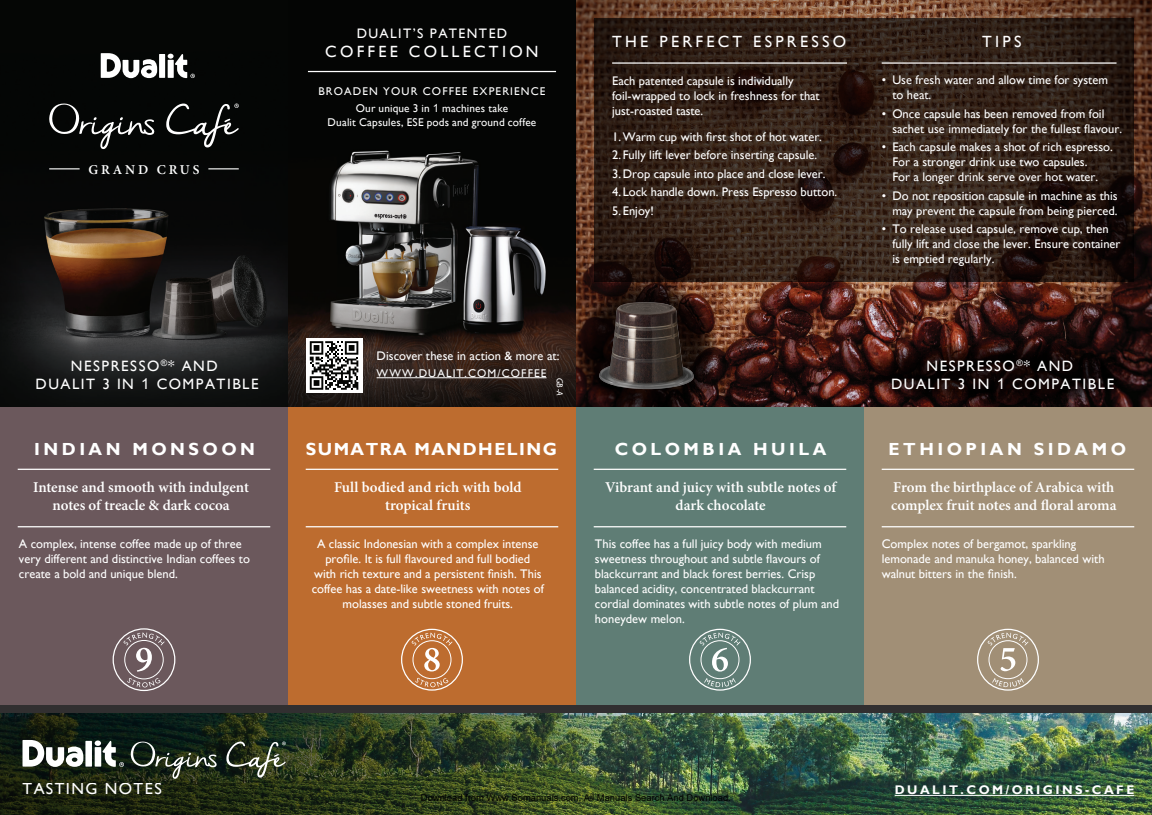
<style>
.page{position:relative;width:1152px;height:815px;background:#fff}
.page>*{position:absolute;margin:0;border:0;box-sizing:border-box;transform-origin:0 0}
.t1{font:700 17.5px "Gill Sans";letter-spacing:.2em;color:#fff}
.t2{font:700 17.5px "Gill Sans";letter-spacing:.085em;color:#fff}
.t3{font:16.25px "Gill Sans";letter-spacing:.2em;color:#fff}
.t4{font:16.25px "Gill Sans";letter-spacing:.085em;color:#fff}
.t5{font:600 15px/18px "Minion Pro";color:#fff;text-align:center}
.t6{font:15px "Gill Sans";letter-spacing:.1em;color:#fff}
.t7{font:13.75px "Gill Sans";letter-spacing:.1em;color:#fff}
.t8{font:600 13.5px "Minion Pro";letter-spacing:.21em;color:#fff}
.t9{font:12.5px/15px "Gill Sans";color:#fff}
.t10{font:700 12.5px "Gill Sans";letter-spacing:.2em;color:#fff}
.t11{font:11.25px/13.5px "Gill Sans";letter-spacing:.01em;color:#fff;text-align:center}
.t12{font:11.25px "Gill Sans";letter-spacing:.1em;color:#fff}
.t13{font:9.38px "Arial";color:#000}
.t14{font:italic 8.75px "Gill Sans";color:#fff}
.s1{font-family:"Arial"}
</style>
<div class="page">
<img style="left:576px;top:0;width:576px;height:407px">
<svg style="left:594px;top:18px;width:540px;height:264px;background:#2e1e16"></svg>
<svg style="left:576px;top:280px;width:142px;height:142px;background:#23100d"></svg>
<svg style="left:856px;top:341px;width:286px;height:65px;background:#170908"></svg>
<img style="left:0;top:712px;width:1152px;height:103px">
<img style="left:288px;top:0;width:288px;height:407px">
<img style="left:0;top:0;width:288px;height:407px">
<div style="left:858px;top:407px;width:294px;height:302px;background:#a18f76"></div>
<div style="left:571px;top:407px;width:293px;height:302px;background:#5f7d75"></div>
<div style="left:283px;top:407px;width:293px;height:302px;background:#bd6c2f"></div>
<div style="left:0;top:407px;width:288px;height:302px;background:#6b585c"></div>
<div style="left:689px;top:629px;width:62px;height:62px;border:1px solid #fff;border-radius:50%"></div>
<div style="left:700px;top:640px;width:39px;height:39px;border:1px solid #fff;border-radius:50%"></div>
<svg style="left:704px;top:678px;width:32px;height:9px"></svg>
<svg style="left:699px;top:633px;width:41px;height:39px"></svg>
<div style="left:977px;top:629px;width:62px;height:62px;border:1px solid #fff;border-radius:50%"></div>
<div style="left:988px;top:640px;width:39px;height:39px;border:1px solid #fff;border-radius:50%"></div>
<svg style="left:992px;top:678px;width:31px;height:9px"></svg>
<svg style="left:987px;top:633px;width:41px;height:38px"></svg>
<div style="left:401px;top:629px;width:62px;height:62px;border:1px solid #fff;border-radius:50%"></div>
<div style="left:412px;top:640px;width:39px;height:39px;border:1px solid #fff;border-radius:50%"></div>
<svg style="left:415px;top:678px;width:33px;height:9px"></svg>
<svg style="left:412px;top:633px;width:40px;height:38px"></svg>
<hr style="left:376px;top:377px;width:170px;height:1px;background:#fff">
<div style="left:306px;top:338px;width:56px;height:55px;background:#fff"></div>
<div style="left:0;top:705px;width:1152px;height:7px;background:#312f30"></div>
<hr style="left:612px;top:62px;width:235px;height:2px;background:#fff">
<img style="left:599px;top:296px;width:94px;height:96px">
<hr style="left:881px;top:62px;width:235px;height:2px;background:#fff">
<hr style="left:306px;top:469px;width:252px;height:1px;background:#fff">
<hr style="left:594px;top:469px;width:252px;height:1px;background:#fff">
<hr style="left:881px;top:469px;width:253px;height:1px;background:#fff">
<hr style="left:18px;top:469px;width:252px;height:1px;background:#fff">
<div style="left:113px;top:628px;width:62px;height:63px;border:1px solid #fff;border-radius:50%"></div>
<div style="left:124px;top:640px;width:40px;height:39px;border:1px solid #fff;border-radius:50%"></div>
<svg style="left:127px;top:678px;width:34px;height:9px"></svg>
<svg style="left:124px;top:632px;width:41px;height:40px"></svg>
<hr style="left:208px;top:168px;width:31px;height:1px;background:#fff">
<hr style="left:49px;top:168px;width:31px;height:1px;background:#fff">
<div style="left:159px;top:54px;width:6px;height:24px;background:#fff"></div>
<svg style="left:101px;top:53px;width:56px;height:25px"></svg>
<svg style="left:168px;top:54px;width:27px;height:24px"></svg>
<svg style="left:166px;top:104px;width:73px;height:43px;background:#2c2e2d"></svg>
<svg style="left:48px;top:103px;width:107px;height:46px;background:#242625"></svg>
<hr style="left:308px;top:71px;width:248px;height:1px;background:#fff">
<div style="left:85px;top:741px;width:7px;height:26px;background:#fff"></div>
<svg style="left:23px;top:740px;width:60px;height:27px"></svg>
<svg style="left:95px;top:740px;width:29px;height:27px"></svg>
<svg style="left:226px;top:742px;width:60px;height:35px;background:#48513d"></svg>
<svg style="left:130px;top:741px;width:87px;height:38px;background:#344032"></svg>
<svg style="left:310px;top:341px;width:48px;height:49px"></svg>
<hr style="left:18px;top:526px;width:252px;height:1px;background:#fff">
<hr style="left:306px;top:526px;width:252px;height:1px;background:#fff">
<hr style="left:594px;top:526px;width:252px;height:1px;background:#fff">
<hr style="left:881px;top:526px;width:253px;height:1px;background:#fff">
<hr style="left:894px;top:795px;width:240px;height:1px;background:#fff">
<p class="t8" style="left:89px;top:160px;width:112px">GRAND CRUS</p>
<p class="t6" style="left:71px;top:357px;width:148px">NESPRESSO<sup>®</sup>* AND</p>
<p class="t6" style="left:36px;top:375px;width:224px">DUALIT 3 IN <span class="s1">1</span> COMPATIBLE</p>
<p class="t1" style="left:34px;top:439px;width:222px">INDIAN MONSOON</p>
<p class="t5" style="left:33px;top:478px;width:217px">Intense and smooth with indulgent notes of treacle &amp; dark cocoa</p>
<p class="t9" style="left:19px;top:536px;width:232px">A complex, intense coffee made up of three very different and distinctive Indian coffees to create a bold and unique blend.</p>
<p class="t7" style="left:357px;top:25px;width:152px">DUALIT’S PATENTED</p>
<p class="t3" style="left:325px;top:42px;width:215px">COFFEE COLLECTION</p>
<p class="t12" style="left:318px;top:84px;width:229px">BROADEN YOUR COFFEE EXPERIENCE</p>
<p class="t11" style="left:328px;top:102px;width:210px">Our unique 3 in <span class="s1">1</span> machines take<br>Dualit Capsules, ESE pods and ground coffee</p>
<p class="t3" style="left:612px;top:32px;width:235px">THE PERFECT ESPRESSO</p>
<p class="t9" style="left:612px;top:73px;width:209px">Each patented capsule is individually foil-wrapped to lock in freshness for that just-roasted taste.</p>
<p class="t9" style="left:612px;top:129px;width:211px">1.Warm cup with first shot of hot water.</p>
<p class="t9" style="left:612px;top:147px;width:206px">2. Fully lift lever before inserting capsule.</p>
<p class="t9" style="left:612px;top:166px;width:215px">3.Drop capsule into place and close lever.</p>
<p class="t9" style="left:612px;top:184px;width:227px">4. Lock handle down. Press Espresso button.</p>
<p class="t9" style="left:612px;top:203px;width:43px">5. Enjoy!</p>
<p class="t9" style="left:376px;top:349px;width:184px">Discover these in action &amp; more at:</p>
<p class="t12" style="left:376px;top:366px;width:171px">WWW.DUALIT.COM/COFFEE</p>
<p class="t14" style="left:565px;top:378px;width:20px;rotate:90deg">GB-A</p>
<p class="t2" style="left:306px;top:439px;width:253px">SUMATRA MANDHELING</p>
<p class="t5" style="left:334px;top:478px;width:189px">Full bodied and rich with bold</p>
<p class="t5" style="left:385px;top:496px;width:87px">tropical fruits</p>
<p class="t9" style="left:312px;top:536px;width:234px;text-align:center">A classic Indonesian with a complex intense profile. It is full flavoured and full bodied<br>with rich texture and a persistent finish. This coffee has a date-like sweetness with notes of molasses and subtle stoned fruits.</p>
<p class="t1" style="left:615px;top:439px;width:213px">COLOMBIA HUILA</p>
<p class="t5" style="left:605px;top:478px;width:232px">Vibrant and juicy with subtle notes of dark chocolate</p>
<p class="t9" style="left:595px;top:536px;width:246px">This coffee has a full juicy body with medium sweetness throughout and subtle flavours of blackcurrant and black forest berries. Crisp balanced acidity, concentrated blackcurrant cordial dominates with subtle notes of plum and honeydew melon.</p>
<p class="t3" style="left:982px;top:32px;width:41px">TIPS</p>
<p class="t9" style="left:892px;top:72px;width:217px;text-indent:-11px">• Use fresh water and allow time for system to heat.</p>
<p class="t9" style="left:892px;top:106px;width:231px;text-indent:-11px">• Once capsule has been removed from foil sachet use immediately for the fullest flavour.</p>
<p class="t9" style="left:892px;top:139px;width:222px;text-indent:-11px">• Each capsule makes a shot of rich espresso.<br>For a stronger drink use two capsules.<br>For a longer drink serve over hot water.</p>
<p class="t9" style="left:881px;top:188px;width:237px;text-align:right">• Do not reposition capsule in machine as this may prevent the capsule from being pierced.</p>
<p class="t9" style="left:892px;top:221px;width:230px;text-indent:-11px">• To release used capsule, remove cup, then fully lift and close the lever. Ensure container is emptied regularly.</p>
<p class="t6" style="left:926px;top:357px;width:148px">NESPRESSO<sup>®</sup>* AND</p>
<p class="t6" style="left:891px;top:375px;width:224px">DUALIT 3 IN <span class="s1">1</span> COMPATIBLE</p>
<p class="t1" style="left:888px;top:439px;width:239px">ETHIOPIAN SIDAMO</p>
<p class="t5" style="left:891px;top:478px;width:227px;text-align:left">From the birthplace of Arabica with complex fruit notes and floral aroma</p>
<p class="t9" style="left:881px;top:536px;width:224px">Complex notes of bergamot, sparkling lemonade and manuka honey, balanced with walnut bitters in the finish.</p>
<p class="t4" style="left:22px;top:779px;width:141px">TASTING NOTES</p>
<p class="t10" style="left:894px;top:783px;width:241px">DUALIT.COM/ORIGINS-CAFE</p>
<p class="t13" style="left:421px;top:792px;width:311px">Download from Www.Somanuals.com. All Manuals Search And Download.</p>
</div>
